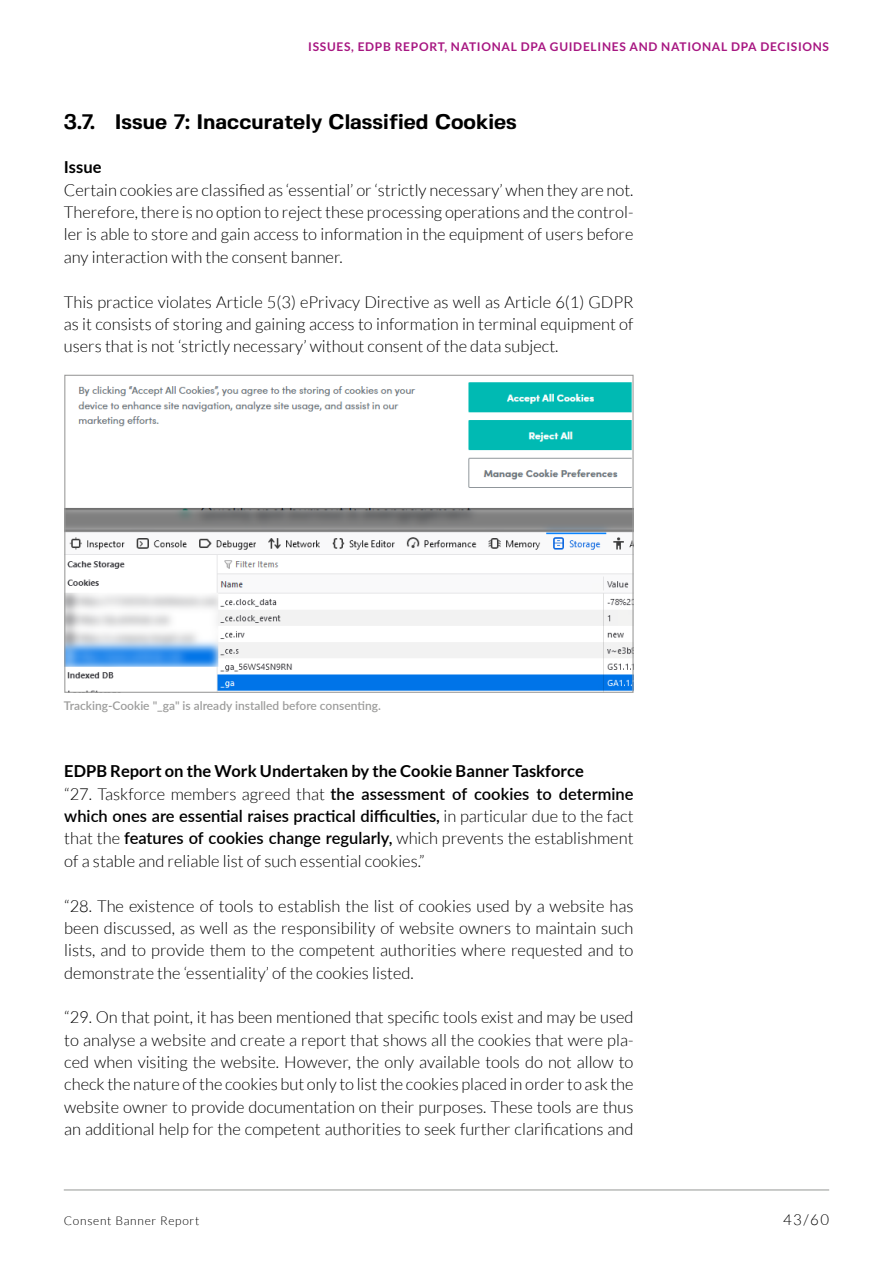
<style>
.page{position:relative;width:893px;height:1263px;background:#fff}
.page>*{position:absolute;margin:0;border:0;box-sizing:border-box;transform-origin:0 0}
.t1{font:700 21px "Fivo Sans";color:#000}
.t2{font:300 16.5px/22.4px "Lato";color:#000;text-align:justify}
.t3{font:700 16.5px "Lato";color:#000}
.t4{font:300 15px "Lato";color:#000}
.t5{font:700 12px "Lato";letter-spacing:.06em;color:#a71681}
.t6{font:600 12px "Lato";color:#9d9d9c}
.t7{font:300 12px "Lato";letter-spacing:.06em;color:#000}
.s1{font-weight:700}
.s2{font-weight:600}
</style>
<div class="page">
<hr style="left:64px;top:1189px;width:765px;height:2px;background:#b8bab8">
<img style="left:66px;top:382px;width:566px;height:309px">
<p class="t5" style="left:308px;top:40px;width:522px">ISSUES, EDPB REPORT, NATIONAL DPA GUIDELINES AND NATIONAL DPA DECISIONS</p>
<p class="t1" style="left:64px;top:109px;width:455px">3.7. Issue 7: Inaccurately Classified Cookies</p>
<p class="t3" style="left:64px;top:158px;width:39px">Issue</p>
<p class="t2" style="left:64px;top:179px;width:571px">Certain cookies are classified as ‘essential’ or ‘strictly necessary’ when they are not.<br>Therefore, there is no option to reject these processing operations and the control&shy;ler is able to store and gain access to information in the equipment of users before any interaction with the consent banner.</p>
<p class="t2" style="left:64px;top:291px;width:571px">This practice violates Article 5(3) ePrivacy Directive as well as Article 6(1) GDPR as it consists of storing and gaining access to information in terminal equipment of users that is not ‘strictly necessary’ without consent of the data subject.</p>
<p class="t6" style="left:64px;top:697px;width:319px">Tracking-Cookie "_ga" is already installed before consenting.</p>
<p class="t2" style="left:64px;top:760px;width:571px;text-align:left"><span class="s1">EDPB Report on the Work Undertaken by the Cookie Banner Taskforce<br></span>“27. Taskforce members agreed that <span class="s2">the assessment of cookies to determine which ones are essential raises practical difficulties,</span> in particular due to the fact that the <span class="s2">features of cookies change regularly,</span> which prevents the establishment of a stable and reliable list of such essential cookies.”</p>
<p class="t2" style="left:64px;top:894px;width:571px">“28. The existence of tools to establish the list of cookies used by a website has been discussed, as well as the responsibility of website owners to maintain such lists, and to provide them to the competent authorities where requested and to demonstrate the ‘essentiality’ of the cookies listed.</p>
<p class="t2" style="left:64px;top:1006px;width:571px">“29. On that point, it has been mentioned that specific tools exist and may be used to analyse a website and create a report that shows all the cookies that were pla&shy;ced when visiting the website. However, the only available tools do not allow to check the nature of the cookies but only to list the cookies placed in order to ask the website owner to provide documentation on their purposes. These tools are thus an additional help for the competent authorities to seek further clarifications and</p>
<p class="t7" style="left:64px;top:1214px;width:137px">Consent Banner Report</p>
<p class="t4" style="left:783px;top:1211px;width:48px">43/60</p>
</div>
